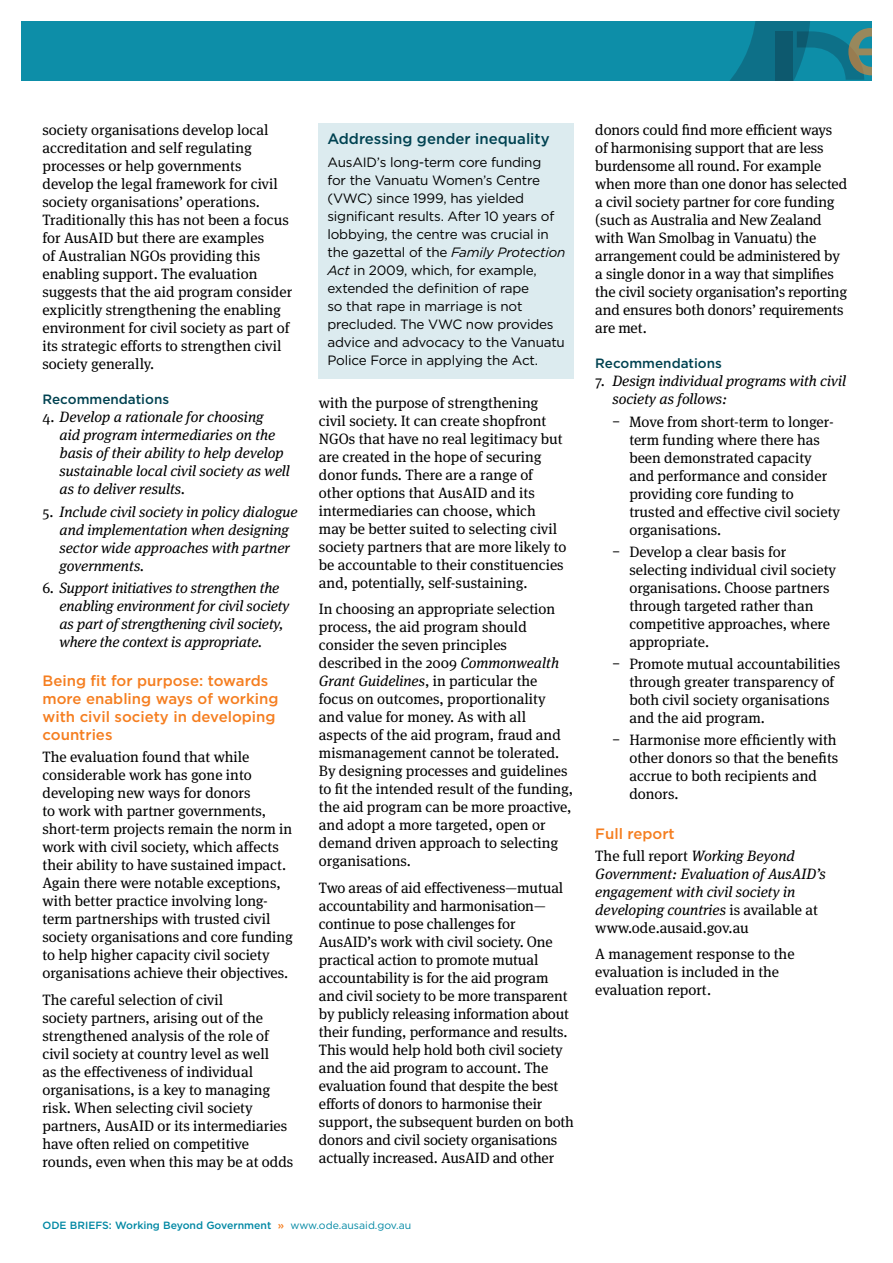
<style>
.page{position:relative;width:893px;height:1263px;background:#fff}
.page>*{position:absolute;margin:0;border:0;box-sizing:border-box;transform-origin:0 0}
.t1{font:15px/18px "Meta Serif";color:#000}
.t2{font:italic 15px/18px "Meta Serif";color:#000}
.t3{font:500 15px/18px "Gotham";color:#f57e20}
.t4{font:500 15px "Gotham";color:#004251}
.t5{font:13.5px/18px "Gotham";letter-spacing:-.015em;color:#000}
.t6{font:500 13.5px "Gotham";color:#004251}
.t7{font:500 10.5px "Gotham";color:#0088a4}
.s1{font-style:normal}
.s2{font-style:italic}
.s3{color:#f57e20}
.s4{font-weight:400}
</style>
<div class="page">
<div style="left:21px;top:21px;width:851px;height:60px;background:#0d8ea8"></div>
<svg style="left:730px;top:21px;width:142px;height:60px"></svg>
<div style="left:319px;top:123px;width:255px;height:255px;background:#dcebef"></div>
<p class="t1" style="left:43px;top:120px;width:251px">society organisations develop local accreditation and self regulating processes or help governments develop the legal framework for civil society organisations’ operations.<br>Traditionally this has not been a focus for AusAID but there are examples<br>of Australian NGOs providing this enabling support. The evaluation suggests that the aid program consider explicitly strengthening the enabling environment for civil society as part of its strategic efforts to strengthen civil society generally.</p>
<p class="t6" style="left:43px;top:392px;width:128px">Recommendations</p>
<p class="t2" style="left:60px;top:407px;width:232px;text-indent:-17px"><span class="s1">4.</span> Develop a rationale for choosing<br>aid program intermediaries on the basis of their ability to help develop sustainable local civil society as well as to deliver results.</p>
<p class="t2" style="left:60px;top:501px;width:240px;text-indent:-17px"><span class="s1">5.</span> Include civil society in policy dialogue and implementation when designing sector wide approaches with partner governments.</p>
<p class="t2" style="left:60px;top:577px;width:231px;text-indent:-17px"><span class="s1">6.</span> Support initiatives to strengthen the enabling environment for civil society as part of strengthening civil society, where the context is appropriate.</p>
<p class="t3" style="left:43px;top:671px;width:237px">Being fit for purpose: towards more enabling ways of working with civil society in developing countries</p>
<p class="t1" style="left:43px;top:747px;width:252px">The evaluation found that while considerable work has gone into developing new ways for donors<br>to work with partner governments, short-term projects remain the norm in work with civil society, which affects their ability to have sustained impact.<br>Again there were notable exceptions, with better practice involving long&shy;term partnerships with trusted civil society organisations and core funding to help higher capacity civil society organisations achieve their objectives.</p>
<p class="t1" style="left:43px;top:989px;width:252px">The careful selection of civil<br>society partners, arising out of the strengthened analysis of the role of civil society at country level as well<br>as the effectiveness of individual organisations, is a key to managing risk. When selecting civil society partners, AusAID or its intermediaries have often relied on competitive rounds, even when this may be at odds</p>
<p class="t4" style="left:327px;top:131px;width:224px">Addressing gender inequality</p>
<p class="t5" style="left:327px;top:153px;width:239px">AusAID’s long-term core funding<br>for the Vanuatu Women’s Centre (VWC) since 1999, has yielded significant results. After 10 years of lobbying, the centre was crucial in the gazettal of the <span class="s2">Family Protection Act</span> in 2009, which, for example, extended the definition of rape<br>so that rape in marriage is not precluded. The VWC now provides advice and advocacy to the Vanuatu Police Force in applying the Act.</p>
<p class="t1" style="left:319px;top:392px;width:249px">with the purpose of strengthening civil society. It can create shopfront NGOs that have no real legitimacy but are created in the hope of securing donor funds. There are a range of other options that AusAID and its intermediaries can choose, which may be better suited to selecting civil society partners that are more likely to be accountable to their constituencies and, potentially, self-sustaining.</p>
<p class="t1" style="left:319px;top:598px;width:256px">In choosing an appropriate selection process, the aid program should consider the seven principles described in the 2009 <span class="s2">Commonwealth Grant Guidelines</span>, in particular the focus on outcomes, proportionality and value for money. As with all aspects of the aid program, fraud and mismanagement cannot be tolerated.<br>By designing processes and guidelines to fit the intended result of the funding, the aid program can be more proactive, and adopt a more targeted, open or demand driven approach to selecting organisations.</p>
<p class="t1" style="left:319px;top:877px;width:257px">Two areas of aid effectiveness—mutual accountability and harmonisation— continue to pose challenges for AusAID’s work with civil society. One practical action to promote mutual accountability is for the aid program and civil society to be more transparent by publicly releasing information about their funding, performance and results.<br>This would help hold both civil society and the aid program to account. The evaluation found that despite the best efforts of donors to harmonise their support, the subsequent burden on both donors and civil society organisations actually increased. AusAID and other</p>
<p class="t7" style="left:43px;top:1219px;width:370px">ODE BRIEFS: Working Beyond Government <span class="s3">»</span> <span class="s4">www.ode.ausaid.gov.au</span></p>
<p class="t1" style="left:595px;top:120px;width:253px">donors could find more efficient ways of harmonising support that are less burdensome all round. For example when more than one donor has selected a civil society partner for core funding (such as Australia and New Zealand with Wan Smolbag in Vanuatu) the arrangement could be administered by a single donor in a way that simplifies the civil society organisation’s reporting and ensures both donors’ requirements are met.</p>
<p class="t6" style="left:595px;top:356px;width:128px">Recommendations</p>
<p class="t2" style="left:612px;top:371px;width:235px;text-indent:-17px"><span class="s1">7.</span> Design individual programs with civil society as follows:</p>
<p class="t1" style="left:629px;top:411px;width:212px">Move from short-term to longer&shy;term funding where there has been demonstrated capacity and performance and consider providing core funding to trusted and effective civil society organisations.</p>
<p class="t1" style="left:629px;top:541px;width:208px">Develop a clear basis for selecting individual civil society organisations. Choose partners through targeted rather than competitive approaches, where appropriate.</p>
<p class="t1" style="left:629px;top:653px;width:212px">Promote mutual accountabilities through greater transparency of both civil society organisations and the aid program.</p>
<p class="t1" style="left:629px;top:730px;width:210px">Harmonise more efficiently with other donors so that the benefits accrue to both recipients and donors.</p>
<p class="t3" style="left:595px;top:824px;width:81px">Full report</p>
<p class="t2" style="left:595px;top:845px;width:232px"><span class="s1">The full report</span> Working Beyond<br>Government: Evaluation of AusAID’s engagement with civil society in developing countries <span class="s1">is available at www.ode.ausaid.gov.au</span></p>
<p class="t1" style="left:595px;top:944px;width:201px">A management response to the evaluation is included in the evaluation report.</p>
</div>
